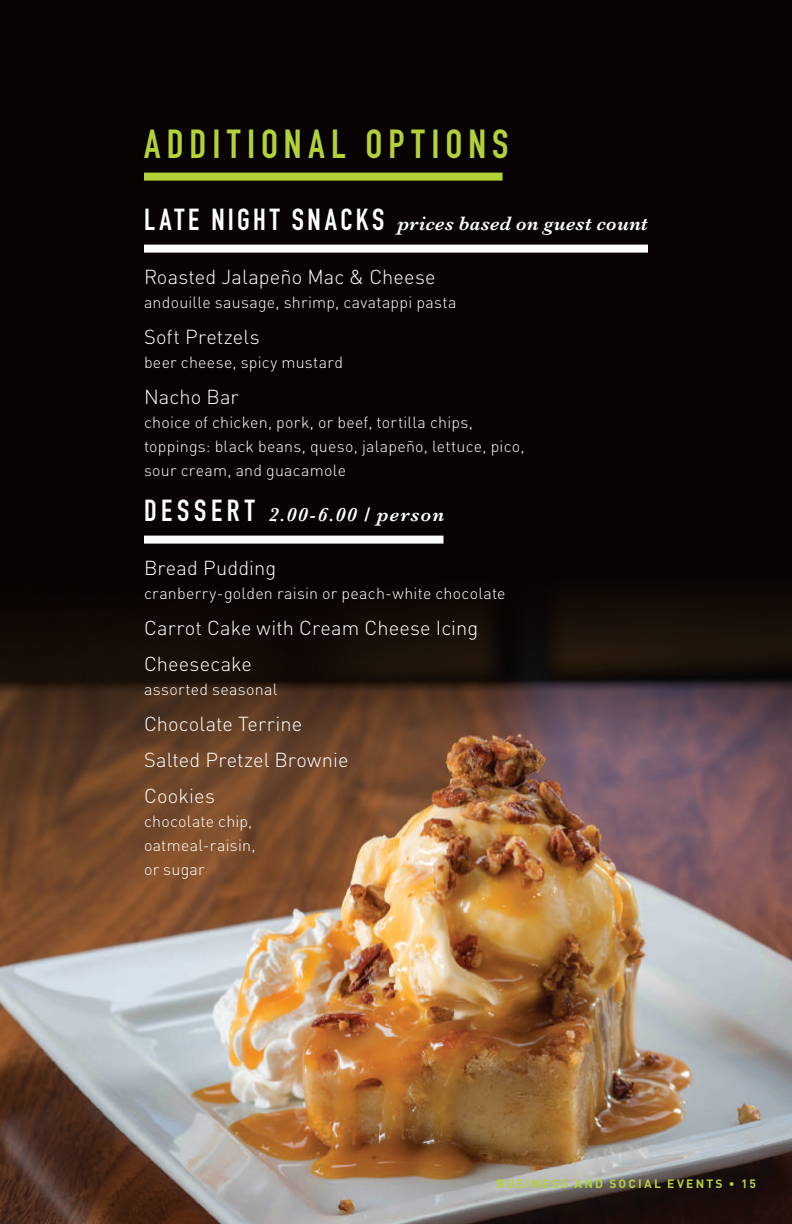
<style>
.page{position:relative;width:792px;height:1224px;background:#fff}
.page>*{position:absolute;margin:0;border:0;box-sizing:border-box;transform-origin:0 0}
.t1{font:700 40px "DIN Condensed";letter-spacing:.155em;color:#b3d237}
.t2{font:300 20px/36px "DIN";letter-spacing:.005em;color:#fff}
.t3{font:italic 600 20px "Baskerville";letter-spacing:.025em;color:#fff}
.t4{font:italic 600 20px "Baskerville";letter-spacing:.065em;color:#fff}
.t5{font:300 16px/24px "DIN";letter-spacing:.015em;color:#fff}
.t6{font:700 12px "DIN";letter-spacing:.18em;color:#b3d237}
.s1{font-family:"DIN Condensed";font-weight:700;font-style:normal;font-size:30px}
</style>
<div class="page">
<div style="left:0;top:0;width:792px;height:912px;background:#080302"></div>
<img style="left:0;top:603px;width:792px;height:621px">
<div style="left:144px;top:173px;width:359px;height:8px;background:#b3d237"></div>
<div style="left:144px;top:245px;width:504px;height:8px;background:#fff"></div>
<div style="left:144px;top:536px;width:300px;height:8px;background:#fff"></div>
<h1 class="t1" style="left:144px;top:117px;width:366px">ADDITIONAL OPTIONS</h1>
<p class="t3" style="left:144px;top:210px;width:505px"><span class="s1">LATE NIGHT SNACKS</span> prices based on guest count</p>
<p class="t2" style="left:144px;top:259px;width:293px">Roasted Jalapeño Mac &amp; Cheese</p>
<p class="t5" style="left:144px;top:290px;width:314px">andouille sausage, shrimp, cavatappi pasta</p>
<p class="t2" style="left:144px;top:319px;width:117px">Soft Pretzels</p>
<p class="t5" style="left:144px;top:350px;width:201px">beer cheese, spicy mustard</p>
<p class="t2" style="left:144px;top:379px;width:96px">Nacho Bar</p>
<p class="t5" style="left:144px;top:410px;width:382px">choice of chicken, pork, or beef, tortilla chips, toppings: black beans, queso, jalapeño, lettuce, pico, sour cream, and guacamole</p>
<p class="t4" style="left:144px;top:501px;width:302px"><span class="s1">DESSERT</span> 2.00-6.00 / person</p>
<p class="t2" style="left:144px;top:550px;width:134px">Bread Pudding</p>
<p class="t5" style="left:144px;top:581px;width:363px">cranberry-golden raisin or peach-white chocolate</p>
<p class="t2" style="left:144px;top:610px;width:336px">Carrot Cake with Cream Cheese Icing<br>Cheesecake</p>
<p class="t5" style="left:144px;top:677px;width:135px">assorted seasonal</p>
<p class="t2" style="left:144px;top:706px;width:206px">Chocolate Terrine<br>Salted Pretzel Brownie<br>Cookies</p>
<p class="t5" style="left:144px;top:809px;width:113px">chocolate chip, oatmeal-raisin, or sugar</p>
<p class="t6" style="left:496px;top:1176px;width:261px">BUSINESS AND SOCIAL EVENTS • 15</p>
</div>
